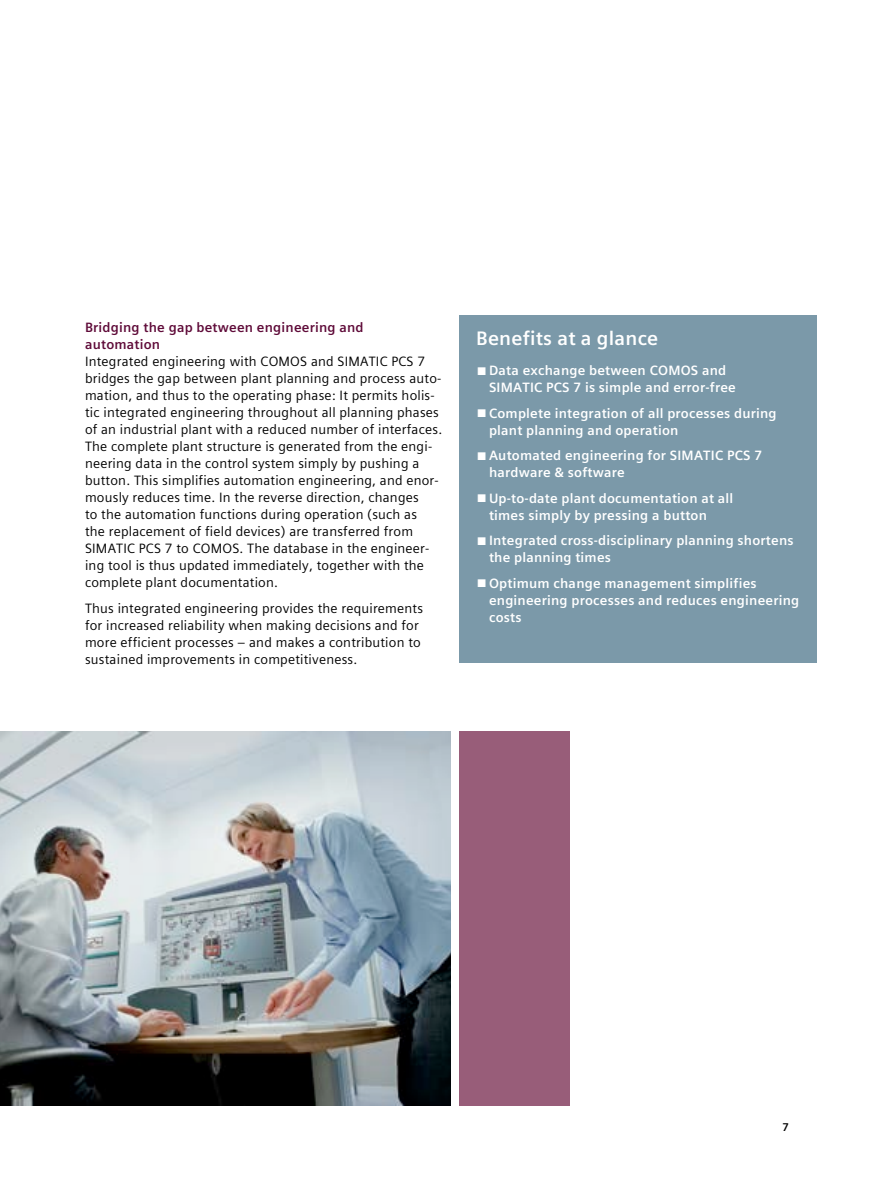
<style>
.page{position:relative;width:893px;height:1191px;background:#fff}
.page>*{position:absolute;margin:0;border:0;box-sizing:border-box;transform-origin:0 0}
.t1{font:700 19.5px "Siemens Sans Global";letter-spacing:.01em;color:#fff}
.t2{font:13.5px/17px "Siemens Sans Global";letter-spacing:.015em;color:#000}
.t3{font:700 13.5px/17px "Siemens Sans Global";letter-spacing:.015em;color:#fff}
.t4{font:700 13.5px/17px "Siemens Sans Global";letter-spacing:.015em;color:#5f0b39}
.t5{font:700 11.25px "Siemens Sans Global";color:#000}
.s1{font-weight:400}
</style>
<div class="page">
<div style="left:459px;top:315px;width:357px;height:347px;background:#7b99a9"></div>
<img style="left:0;top:731px;width:451px;height:375px">
<div style="left:459px;top:731px;width:111px;height:375px;background:#985d79"></div>
<p class="t4" style="left:85px;top:319px;width:280px">Bridging the gap between engineering and automation</p>
<p class="t2" style="left:85px;top:353px;width:359px">Integrated engineering with COMOS and SIMATIC PCS 7 bridges the gap between plant planning and process auto&shy;mation, and thus to the operating phase: It permits holis&shy;tic integrated engineering throughout all planning phases of an industrial plant with a reduced number of interfaces.<br>The complete plant structure is generated from the engi&shy;neering data in the control system simply by pushing a button. This simplifies automation engineering, and enor&shy;mously reduces time. In the reverse direction, changes<br>to the automation functions during operation (such as<br>the replacement of field devices) are transferred from SIMATIC PCS 7 to COMOS. The database in the engineer&shy;ing tool is thus updated immediately, together with the complete plant documentation.</p>
<p class="t2" style="left:85px;top:599px;width:340px">Thus integrated engineering provides the requirements for increased reliability when making decisions and for more efficient processes – and makes a contribution to sustained improvements in competitiveness.</p>
<h1 class="t1" style="left:476px;top:323px;width:184px">Benefits at a glance</h1>
<p class="t3" style="left:489px;top:362px;width:248px;text-indent:-13px"><span class="s1">■</span>Data exchange between COMOS and<br>SIMATIC PCS 7 is simple and error-free</p>
<p class="t3" style="left:489px;top:405px;width:289px;text-indent:-13px"><span class="s1">■</span>Complete integration of all processes during plant planning and operation</p>
<p class="t3" style="left:489px;top:447px;width:275px;text-indent:-13px"><span class="s1">■</span>Automated engineering for SIMATIC PCS 7 hardware &amp; software</p>
<p class="t3" style="left:489px;top:490px;width:246px;text-indent:-13px"><span class="s1">■</span>Up-to-date plant documentation at all times simply by pressing a button</p>
<p class="t3" style="left:489px;top:532px;width:306px;text-indent:-13px"><span class="s1">■</span>Integrated cross-disciplinary planning shortens the planning times</p>
<p class="t3" style="left:489px;top:575px;width:312px;text-indent:-13px"><span class="s1">■</span>Optimum change management simplifies engineering processes and reduces engineering costs</p>
<p class="t5" style="left:782px;top:1118px;width:8px">7</p>
</div>
